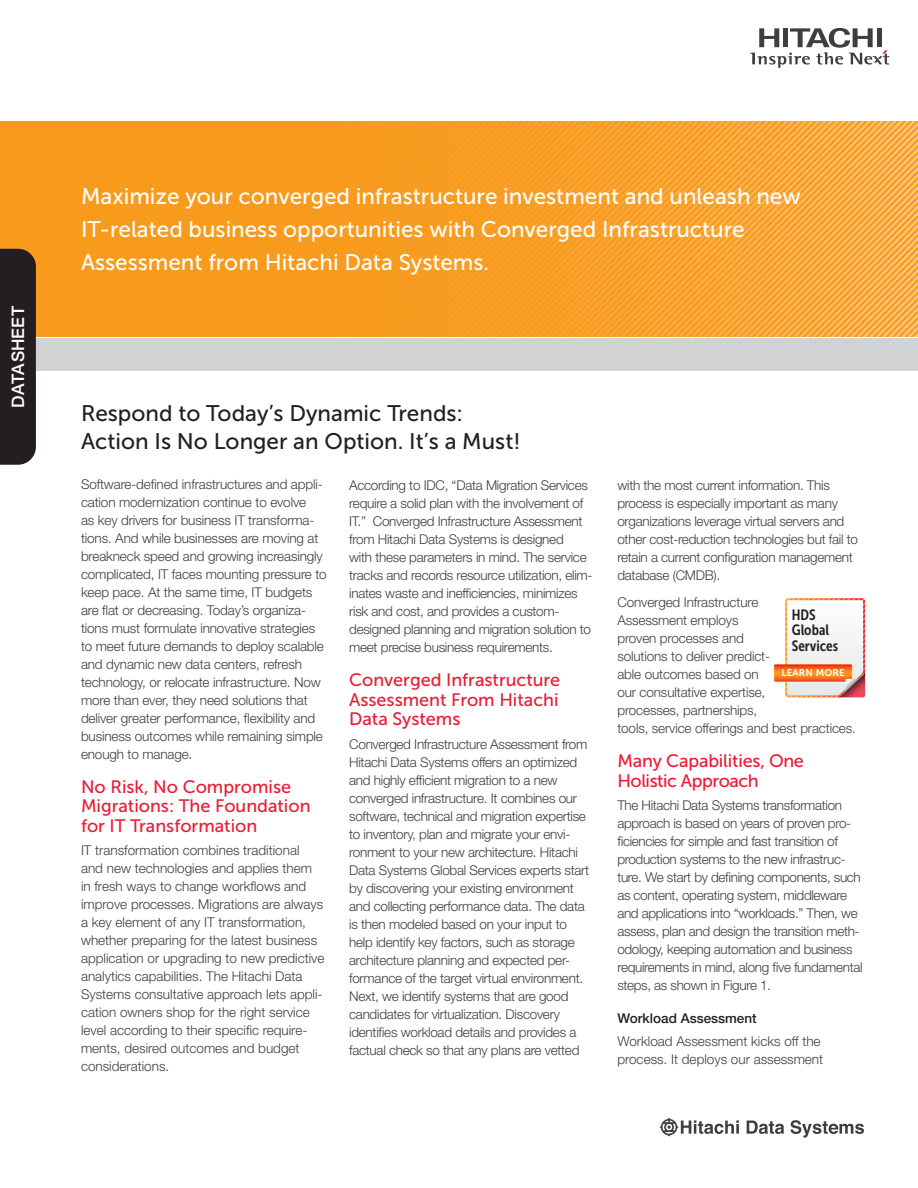
<style>
.page{position:relative;width:918px;height:1188px;background:#fff}
.page>*{position:absolute;margin:0;border:0;box-sizing:border-box;transform-origin:0 0}
.t1{font:22.5px/33px "Museo Sans 500";color:#fff}
.t2{font:22.5px/28.5px "Museo Sans 500";color:#231f20}
.t3{font:18px/19.5px "Museo Sans 500";color:#ed1a33}
.t4{font:18px/19.5px "Museo Sans 500";letter-spacing:-.025em;color:#ed1a33}
.t5{font:500 17.25px "Helvetica Neue LT Std";color:#fff}
.t6{font:14.85px/15.5px "Museo Sans Cond 700";color:#231f20}
.t7{font:300 13.5px/18px "Helvetica Neue LT Std";letter-spacing:-.02em;color:#3e3e3f}
.t8{font:300 13.5px/18px "Helvetica Neue LT Std";color:#3e3e3f}
.t9{font:500 13.5px "Helvetica Neue LT Std";color:#231f20}
.t10{font:9.6px "Museo Sans 700";letter-spacing:.025em;color:#fff}
</style>
<div class="page">
<svg style="left:750px;top:28px;width:139px;height:40px"></svg>
<svg style="left:659px;top:1117px;width:80px;height:20px"></svg>
<svg style="left:747px;top:1121px;width:37px;height:13px"></svg>
<svg style="left:791px;top:1120px;width:73px;height:18px"></svg>
<div style="left:0;top:338px;width:918px;height:32px;background:#d1d2d4"></div>
<svg style="left:0;top:122px;width:918px;height:215px;background:#f89f28"></svg>
<div style="left:0;top:249px;width:36px;height:216px;background:#231f20"></div>
<svg style="left:774px;top:598px;width:92px;height:100px"></svg>
<p class="t5" style="left:8px;top:408px;width:103px;rotate:-90deg">DATASHEET</p>
<h1 class="t1" style="left:81px;top:179px;width:721px">Maximize your converged infrastructure investment and unleash new<br>IT-related business opportunities with Converged Infrastructure<br>Assessment from Hitachi Data Systems.</h1>
<h1 class="t2" style="left:81px;top:399px;width:441px">Respond to Today’s Dynamic Trends:<br>Action Is No Longer an Option. It’s a Must!</h1>
<p class="t7" style="left:349px;top:476px;width:245px">According to IDC, “Data Migration Services require a solid plan with the involvement of IT.” Converged Infrastructure Assessment from Hitachi Data Systems is designed<br>with these parameters in mind. The service tracks and records resource utilization, elim&shy;inates waste and inefficiencies, minimizes risk and cost, and provides a custom&shy;designed planning and migration solution to meet precise business requirements.</p>
<h2 class="t3" style="left:349px;top:670px;width:213px;text-align:justify">Converged Infrastructure Assessment From Hitachi Data Systems</h2>
<p class="t7" style="left:349px;top:735px;width:241px">Converged Infrastructure Assessment from Hitachi Data Systems offers an optimized and highly efficient migration to a new converged infrastructure. It combines our software, technical and migration expertise to inventory, plan and migrate your envi&shy;ronment to your new architecture. Hitachi Data Systems Global Services experts start by discovering your existing environment and collecting performance data. The data is then modeled based on your input to help identify key factors, such as storage architecture planning and expected per&shy;formance of the target virtual environment.<br>Next, we identify systems that are good candidates for virtualization. Discovery identifies workload details and provides a factual check so that any plans are vetted</p>
<p class="t7" style="left:81px;top:475px;width:247px">Software-defined infrastructures and appli&shy;cation modernization continue to evolve<br>as key drivers for business IT transforma&shy;tions. And while businesses are moving at breakneck speed and growing increasingly complicated, IT faces mounting pressure to keep pace. At the same time, IT budgets are flat or decreasing. Today’s organiza&shy;tions must formulate innovative strategies to meet future demands to deploy scalable and dynamic new data centers, refresh technology, or relocate infrastructure. Now more than ever, they need solutions that deliver greater performance, flexibility and business outcomes while remaining simple enough to manage.</p>
<h2 class="t3" style="left:81px;top:777px;width:231px">No Risk, No Compromise<br>Migrations: The Foundation for IT Transformation</h2>
<p class="t8" style="left:81px;top:841px;width:245px">IT transformation combines traditional and new technologies and applies them in fresh ways to change workflows and improve processes. Migrations are always a key element of any IT transformation, whether preparing for the latest business application or upgrading to new predictive analytics capabilities. The Hitachi Data Systems consultative approach lets appli&shy;cation owners shop for the right service level according to their specific require&shy;ments, desired outcomes and budget considerations.</p>
<p class="t7" style="left:617px;top:476px;width:242px">with the most current information. This process is especially important as many organizations leverage virtual servers and other cost-reduction technologies but fail to retain a current configuration management database (CMDB).</p>
<p class="t7" style="left:617px;top:593px;width:240px">Converged Infrastructure<br>Assessment employs<br>proven processes and<br>solutions to deliver predict-<br>able outcomes based on<br>our consultative expertise,<br>processes, partnerships,<br>tools, service offerings and best practices.</p>
<h2 class="t4" style="left:617px;top:752px;width:188px">Many Capabilities, One<br>Holistic Approach</h2>
<p class="t7" style="left:617px;top:796px;width:247px">The Hitachi Data Systems transformation approach is based on years of proven pro&shy;ficiencies for simple and fast transition of production systems to the new infrastruc&shy;ture. We start by defining components, such as content, operating system, middleware and applications into “workloads.” Then, we assess, plan and design the transition meth&shy;odology, keeping automation and business requirements in mind, along five fundamental steps, as shown in Figure 1.</p>
<p class="t9" style="left:617px;top:1010px;width:141px">Workload Assessment</p>
<p class="t8" style="left:617px;top:1032px;width:207px">Workload Assessment kicks off the process. It deploys our assessment</p>
<p class="t6" style="left:792px;top:607px;width:48px">HDS<br>Global<br>Services</p>
<p class="t10" style="left:781px;top:667px;width:65px">LEARN MORE</p>
</div>
